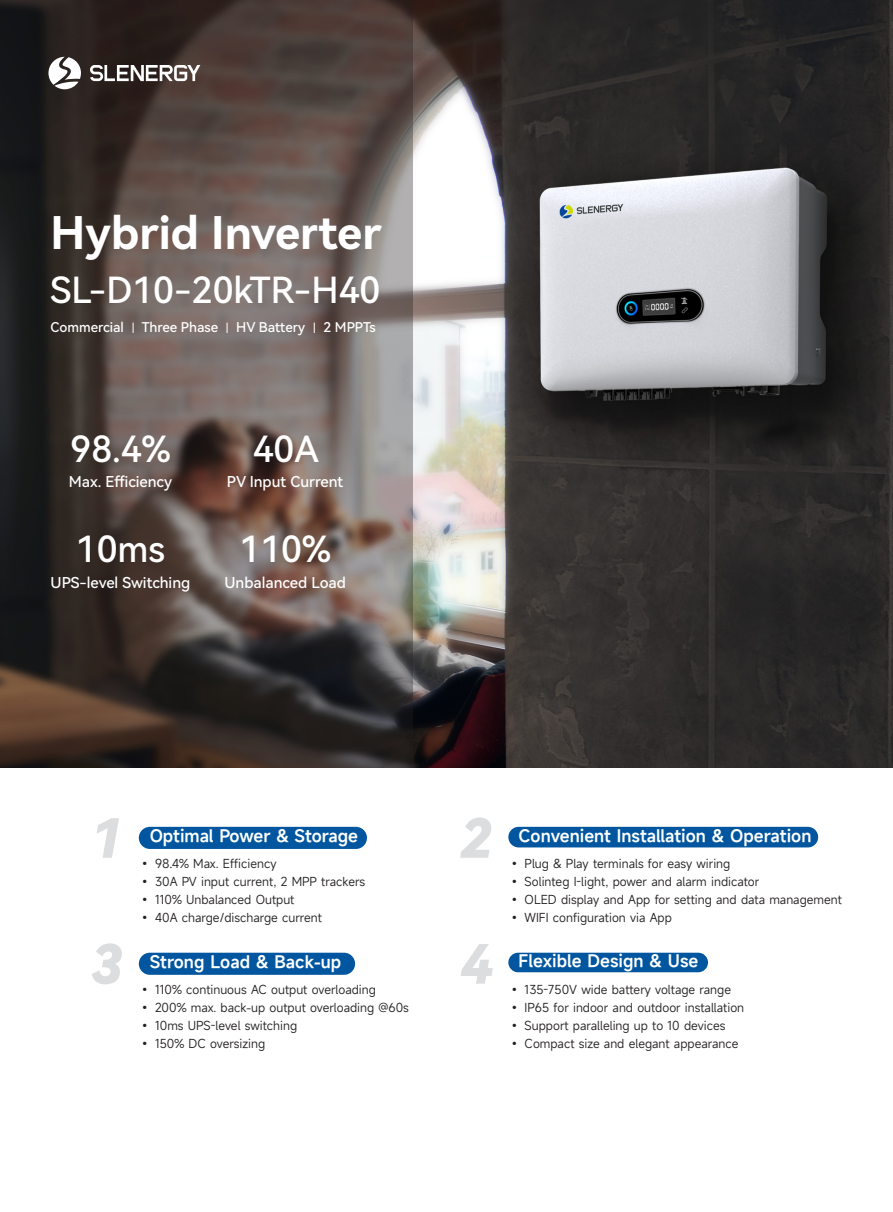
<style>
.page{position:relative;width:893px;height:1212px;background:#fff}
.page>*{position:absolute;margin:0;border:0;box-sizing:border-box;transform-origin:0 0}
.t1{font:54px "Harmony OS Sans Black Italic";color:#dcdddf}
.t2{font:45px "Harmony OS Sans Bold";color:#fff}
.t3{font:36px "Harmony OS Sans Medium";color:#fff}
.t4{font:600 16.5px "Mi Sans";color:#fff}
.t5{font:15px "Harmony OS Sans Medium";color:#fff}
.t6{font:13.5px "Harmony OS Sans Medium";color:#fff}
.t7{font:12px "Mi Sans";color:#231f20}
</style>
<div class="page">
<img style="left:412px;top:0;width:481px;height:767px">
<svg style="left:2px;top:2px;width:408px;height:763px;background:#534843"></svg>
<div style="left:139px;top:827px;width:228px;height:22px;background:#01569f;border-radius:11px"></div>
<div style="left:139px;top:953px;width:216px;height:22px;background:#01569f;border-radius:11px"></div>
<div style="left:508px;top:827px;width:310px;height:20px;background:#01569f;border-radius:10px"></div>
<div style="left:508px;top:953px;width:200px;height:19px;background:#01569f;border-radius:10px"></div>
<svg style="left:48px;top:57px;width:33px;height:32px"></svg>
<svg style="left:90px;top:65px;width:110px;height:16px"></svg>
<p class="t2" style="left:51px;top:202px;width:333px">Hybrid Inverter</p>
<p class="t3" style="left:51px;top:265px;width:331px">SL-D10-20kTR-H40</p>
<p class="t6" style="left:51px;top:318px;width:75px">Commercial</p>
<p class="t6" style="left:142px;top:318px;width:78px">Three Phase</p>
<p class="t6" style="left:236px;top:318px;width:70px">HV Battery</p>
<p class="t6" style="left:323px;top:318px;width:54px">2 MPPTs</p>
<p class="t3" style="left:70px;top:424px;width:102px">98.4%</p>
<p class="t5" style="left:69px;top:471px;width:105px">Max. Efficiency</p>
<p class="t3" style="left:76px;top:524px;width:91px">10ms</p>
<p class="t5" style="left:51px;top:572px;width:141px">UPS-level Switching</p>
<p class="t3" style="left:253px;top:424px;width:68px">40A</p>
<p class="t5" style="left:227px;top:471px;width:118px">PV Input Current</p>
<p class="t3" style="left:239px;top:524px;width:93px">110%</p>
<p class="t5" style="left:224px;top:572px;width:123px">Unbalanced Load</p>
<p class="t1" style="left:91px;top:800px;width:35px">1</p>
<p class="t1" style="left:91px;top:925px;width:35px">3</p>
<p class="t1" style="left:460px;top:800px;width:35px">2</p>
<p class="t4" style="left:150px;top:824px;width:210px">Optimal Power &amp; Storage</p>
<p class="t4" style="left:519px;top:824px;width:294px">Convenient Installation &amp; Operation</p>
<p class="t7" style="left:139px;top:855px;width:139px">• 98.4% Max. Efficiency</p>
<p class="t7" style="left:139px;top:873px;width:228px">• 30A PV input current, 2 MPP trackers</p>
<p class="t7" style="left:139px;top:891px;width:157px">• 110% Unbalanced Output</p>
<p class="t7" style="left:139px;top:909px;width:185px">• 40A charge/discharge current</p>
<p class="t7" style="left:508px;top:855px;width:223px">• Plug &amp; Play terminals for easy wiring</p>
<p class="t7" style="left:508px;top:873px;width:252px">• Solinteg I-light, power and alarm indicator</p>
<p class="t7" style="left:508px;top:891px;width:335px">• OLED display and App for setting and data management</p>
<p class="t7" style="left:508px;top:909px;width:165px">• WIFI configuration via App</p>
<p class="t1" style="left:460px;top:925px;width:35px">4</p>
<p class="t4" style="left:150px;top:951px;width:193px">Strong Load &amp; Back-up</p>
<p class="t4" style="left:519px;top:950px;width:181px">Flexible Design &amp; Use</p>
<p class="t7" style="left:139px;top:981px;width:239px">• 110% continuous AC output overloading</p>
<p class="t7" style="left:139px;top:999px;width:271px">• 200% max. back-up output overloading @60s</p>
<p class="t7" style="left:139px;top:1017px;width:160px">• 10ms UPS-level switching</p>
<p class="t7" style="left:139px;top:1035px;width:128px">• 150% DC oversizing</p>
<p class="t7" style="left:508px;top:981px;width:224px">• 135-750V wide battery voltage range</p>
<p class="t7" style="left:508px;top:999px;width:237px">• IP65 for indoor and outdoor installation</p>
<p class="t7" style="left:508px;top:1017px;width:219px">• Support paralleling up to 10 devices</p>
<p class="t7" style="left:508px;top:1035px;width:232px">• Compact size and elegant appearance</p>
</div>
